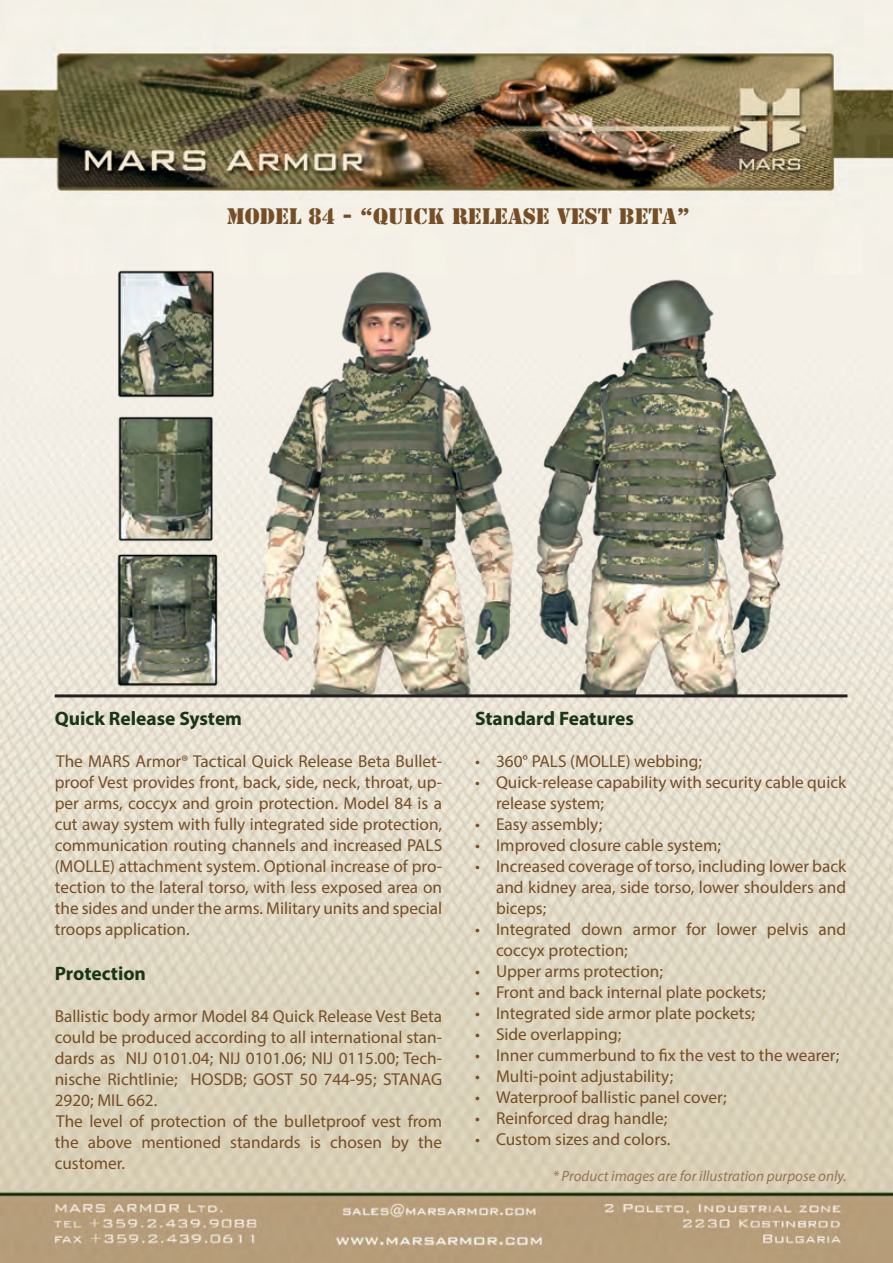
<style>
.page{position:relative;width:893px;height:1263px;background:#fff}
.page>*{position:absolute;margin:0;border:0;box-sizing:border-box;transform-origin:0 0}
.Title_light{font:21px "Stencil Std";color:#744e26}
.body_sub_title_green{font:700 19.5px "Myriad Pro";color:#193614}
.body_text_light{font:17.25px/21px "Myriad Pro";color:#744e26;text-align:justify}
.small_print_light{font:italic 15px "Myriad Pro";color:#967554}
</style>
<div class="page">
<img style="left:0;top:0;width:893px;height:1263px">
<hr style="left:55px;top:694px;width:792px;height:3px;background:#231f20">
<p class="Title_light" style="left:226px;top:203px;width:465px">MODEL 84 - “QUICK RELEASE VEST BETA”</p>
<p class="body_sub_title_green" style="left:55px;top:705px;width:189px">Quick Release System</p>
<p class="body_text_light" style="left:55px;top:751px;width:389px">The MARS Armor® Tactical Quick Release Beta Bullet&shy;proof Vest provides front, back, side, neck, throat, up&shy;per arms, coccyx and groin protection. Model 84 is a cut away system with fully integrated side protection, communication routing channels and increased PALS (MOLLE) attachment system. Optional increase of pro&shy;tection to the lateral torso, with less exposed area on the sides and under the arms. Military units and special troops application.</p>
<p class="body_sub_title_green" style="left:55px;top:960px;width:93px">Protection</p>
<p class="body_text_light" style="left:55px;top:1005px;width:389px">Ballistic body armor Model 84 Quick Release Vest Beta could be produced according to all international stan&shy;dards as NIJ 0101.04; NIJ 0101.06; NIJ 0115.00; Tech&shy;nische Richtlinie; HOSDB; GOST 50 744-95; STANAG 2920; MIL 662.</p>
<p class="body_text_light" style="left:55px;top:1110px;width:389px">The level of protection of the bulletproof vest from the above mentioned standards is chosen by the customer.</p>
<p class="body_sub_title_green" style="left:475px;top:705px;width:160px">Standard Features</p>
<p class="body_text_light" style="left:475px;top:750px;width:228px">• 360° PALS (MOLLE) webbing;</p>
<p class="body_text_light" style="left:496px;top:771px;width:352px;text-indent:-21px">• Quick-release capability with security cable quick release system;</p>
<p class="body_text_light" style="left:475px;top:813px;width:129px">• Easy assembly;</p>
<p class="body_text_light" style="left:475px;top:834px;width:247px">• Improved closure cable system;</p>
<p class="body_text_light" style="left:496px;top:855px;width:352px;text-indent:-21px">• Increased coverage of torso, including lower back and kidney area, side torso, lower shoulders and biceps;</p>
<p class="body_text_light" style="left:496px;top:918px;width:352px;text-indent:-21px">• Integrated down armor for lower pelvis and coccyx protection;</p>
<p class="body_text_light" style="left:475px;top:960px;width:189px">• Upper arms protection;</p>
<p class="body_text_light" style="left:475px;top:981px;width:292px">• Front and back internal plate pockets;</p>
<p class="body_text_light" style="left:475px;top:1002px;width:281px">• Integrated side armor plate pockets;</p>
<p class="body_text_light" style="left:475px;top:1023px;width:148px">• Side overlapping;</p>
<p class="body_text_light" style="left:475px;top:1044px;width:366px">• Inner cummerbund to fix the vest to the wearer;</p>
<p class="body_text_light" style="left:475px;top:1065px;width:200px">• Multi-point adjustability;</p>
<p class="body_text_light" style="left:475px;top:1086px;width:253px">• Waterproof ballistic panel cover;</p>
<p class="body_text_light" style="left:475px;top:1107px;width:194px">• Reinforced drag handle;</p>
<p class="body_text_light" style="left:475px;top:1128px;width:197px">• Custom sizes and colors.</p>
<p class="small_print_light" style="left:553px;top:1166px;width:295px">* Product images are for illustration purpose only.</p>
</div>
